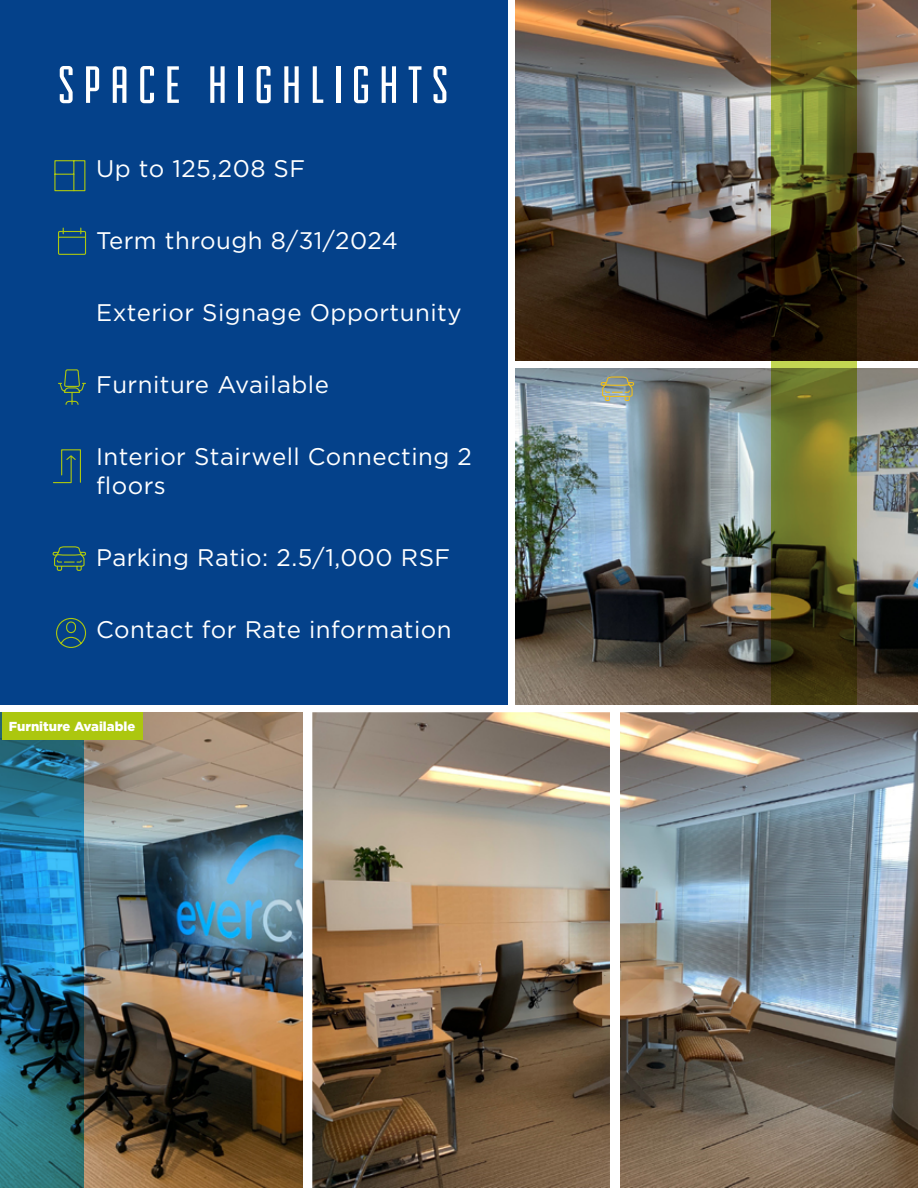
<style>
.page{position:relative;width:918px;height:1188px;background:#fff}
.page>*{position:absolute;margin:0;border:0;box-sizing:border-box;transform-origin:0 0}
.t1{font:55.5px "Fairview";letter-spacing:.17em;color:#fff}
.t2{font:24px/28.8px "Gotham";letter-spacing:.02em;color:#fff}
.t3{font:900 13.05px "Gotham";color:#fff}
</style>
<div class="page">
<img style="left:83px;top:712px;width:219px;height:476px">
<svg style="left:0;top:712px;width:83px;height:476px"></svg>
<div style="left:0;top:0;width:507px;height:704px;background:#04418a"></div>
<img style="left:515px;top:0;width:403px;height:361px">
<img style="left:515px;top:369px;width:403px;height:335px">
<svg style="left:58px;top:369px;width:28px;height:36px"></svg>
<svg style="left:53px;top:449px;width:28px;height:35px"></svg>
<svg style="left:58px;top:227px;width:29px;height:28px"></svg>
<svg style="left:56px;top:618px;width:31px;height:30px"></svg>
<svg style="left:600px;top:376px;width:35px;height:26px"></svg>
<svg style="left:52px;top:546px;width:35px;height:25px"></svg>
<svg style="left:54px;top:160px;width:32px;height:32px"></svg>
<svg style="left:771px;top:0;width:85px;height:704px"></svg>
<div style="left:2px;top:712px;width:140px;height:28px;background:#acc70f"></div>
<img style="left:312px;top:712px;width:606px;height:476px">
<h1 class="t1" style="left:58px;top:57px;width:392px">SPACE HIGHLIGHTS</h1>
<p class="t2" style="left:96px;top:153px;width:211px">Up to 125,208 SF</p>
<p class="t2" style="left:96px;top:225px;width:303px">Term through 8/31/2024</p>
<p class="t2" style="left:96px;top:297px;width:367px">Exterior Signage Opportunity</p>
<p class="t2" style="left:96px;top:369px;width:234px">Furniture Available</p>
<p class="t2" style="left:96px;top:441px;width:377px">Interior Stairwell Connecting 2 floors</p>
<p class="t2" style="left:96px;top:542px;width:356px">Parking Ratio: 2.5/1,000 RSF</p>
<p class="t2" style="left:96px;top:614px;width:357px">Contact for Rate information</p>
<p class="t3" style="left:9px;top:719px;width:128px">Furniture Available</p>
</div>
